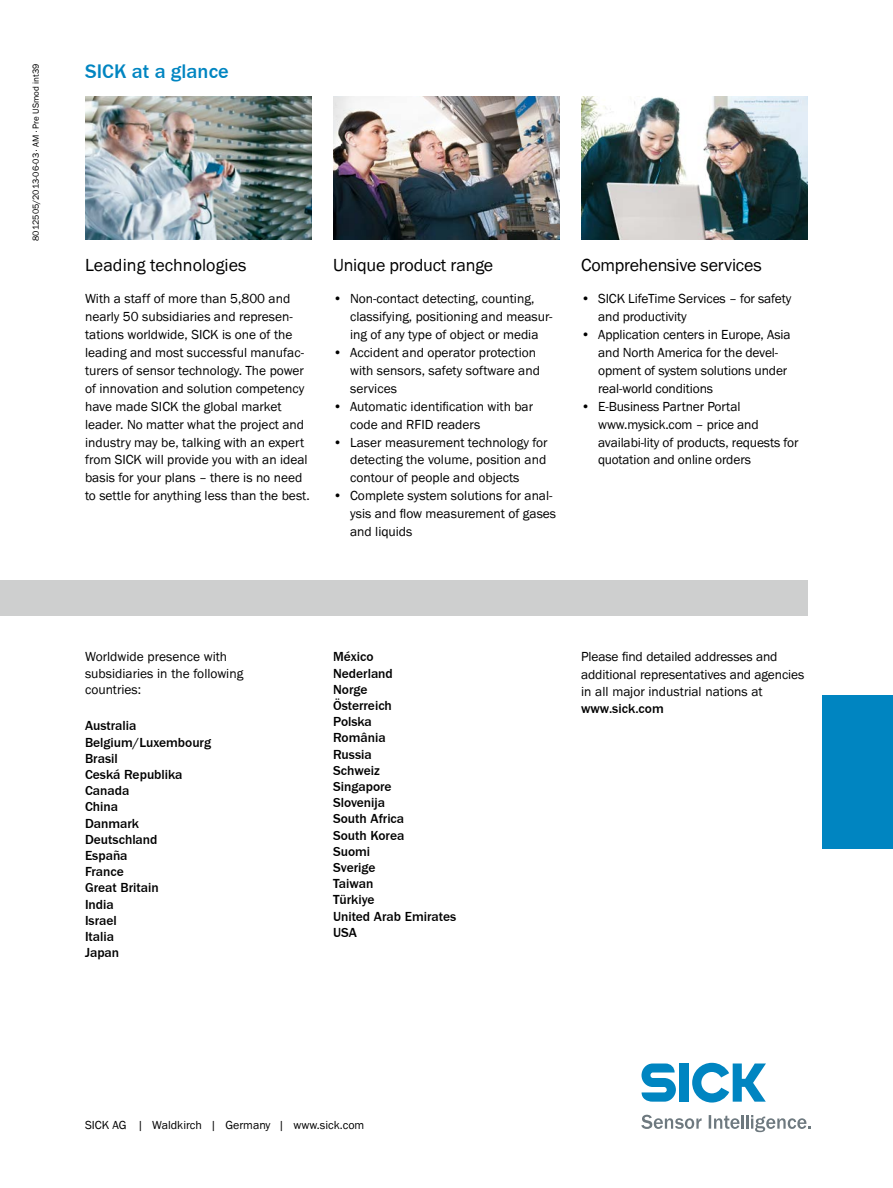
<style>
.page{position:relative;width:893px;height:1188px;background:#fff}
.page>*{position:absolute;margin:0;border:0;box-sizing:border-box;transform-origin:0 0}
.t1{font:500 20.25px "SICK Franklin";letter-spacing:.005em;color:#0085c1}
.t2{font:18px "SICK Franklin";letter-spacing:-.01em;color:#000}
.t3{font:13.5px/17.9px "SICK Franklin";color:#000}
.t4{font:500 13.5px/16.2px "SICK Franklin";color:#000}
.t5{font:12px "SICK Franklin";color:#000}
.t6{font:9px "SICK Franklin";color:#000}
</style>
<div class="page">
<img style="left:581px;top:97px;width:227px;height:143px">
<img style="left:333px;top:97px;width:227px;height:143px">
<img style="left:85px;top:97px;width:227px;height:143px">
<svg style="left:641px;top:1064px;width:35px;height:38px"></svg>
<div style="left:679px;top:1064px;width:9px;height:38px;background:#0085c1"></div>
<svg style="left:692px;top:1063px;width:74px;height:40px"></svg>
<svg style="left:641px;top:1115px;width:61px;height:14px"></svg>
<svg style="left:709px;top:1115px;width:30px;height:14px"></svg>
<hr style="left:741px;top:1115px;width:3px;height:14px;background:#6e797f">
<hr style="left:746px;top:1115px;width:3px;height:14px;background:#6e797f">
<svg style="left:751px;top:1115px;width:60px;height:17px"></svg>
<div style="left:823px;top:695px;width:70px;height:153px;background:#0085c1"></div>
<div style="left:0;top:580px;width:808px;height:36px;background:#cecfcf"></div>
<p class="t6" style="left:30px;top:241px;width:179px;rotate:-90deg">8012505/2013-06-03 ∙ AM ∙ Pre USmod int39</p>
<h1 class="t1" style="left:85px;top:58px;width:145px">SICK at a glance</h1>
<h2 class="t2" style="left:85px;top:254px;width:163px">Leading technologies</h2>
<p class="t3" style="left:85px;top:290px;width:226px">With a staff of more than 5,800 and nearly 50 subsidiaries and represen&shy;tations worldwide, SICK is one of the leading and most successful manufac&shy;turers of sensor technology. The power of innovation and solution competency have made SICK the global market leader. No matter what the project and industry may be, talking with an expert from SICK will provide you with an ideal basis for your plans – there is no need to settle for anything less than the best.</p>
<h2 class="t2" style="left:333px;top:254px;width:161px">Unique product range</h2>
<p class="t3" style="left:350px;top:290px;width:204px;text-indent:-17px">• Non-contact detecting, counting, classifying, positioning and measur&shy;ing of any type of object or media</p>
<p class="t3" style="left:350px;top:344px;width:191px;text-indent:-17px">• Accident and operator protection with sensors, safety software and services</p>
<p class="t3" style="left:350px;top:398px;width:185px;text-indent:-17px">• Automatic identification with bar code and RFID readers</p>
<p class="t3" style="left:350px;top:433px;width:199px;text-align:justify;text-indent:-17px">• Laser measurement technology for detecting the volume, position and contour of people and objects</p>
<p class="t3" style="left:350px;top:487px;width:208px;text-indent:-17px">• Complete system solutions for anal&shy;ysis and flow measurement of gases and liquids</p>
<h2 class="t2" style="left:581px;top:254px;width:182px">Comprehensive services</h2>
<p class="t3" style="left:598px;top:290px;width:195px;text-indent:-17px">• SICK LifeTime Services – for safety and productivity</p>
<p class="t3" style="left:598px;top:326px;width:194px;text-indent:-17px">• Application centers in Europe, Asia and North America for the devel&shy;opment of system solutions under real-world conditions</p>
<p class="t3" style="left:598px;top:398px;width:202px;text-indent:-17px">• E-Business Partner Portal www.mysick.com – price and availabi-lity of products, requests for quotation and online orders</p>
<p class="t3" style="left:85px;top:649px;width:160px;line-height:16.2px">Worldwide presence with subsidiaries in the following countries:</p>
<p class="t4" style="left:85px;top:718px;width:128px">Australia<br>Belgium/Luxembourg<br>Brasil<br>Ceská Republika<br>Canada<br>China<br>Danmark<br>Deutschland<br>España<br>France<br>Great Britain<br>India<br>Israel<br>Italia<br>Japan</p>
<p class="t4" style="left:333px;top:649px;width:125px">México<br>Nederland<br>Norge<br>Österreich<br>Polska<br>România<br>Russia<br>Schweiz<br>Singapore<br>Slovenija<br>South Africa<br>South Korea<br>Suomi<br>Sverige<br>Taiwan<br>Türkiye<br>United Arab Emirates<br>USA</p>
<p class="t3" style="left:581px;top:648px;width:225px;line-height:17.2px">Please find detailed addresses and additional representatives and agencies in all major industrial nations at</p>
<p class="t4" style="left:581px;top:701px;width:84px">www.sick.com</p>
<p class="t5" style="left:85px;top:1118px;width:281px">SICK AG | Waldkirch | Germany | www.sick.com</p>
</div>
